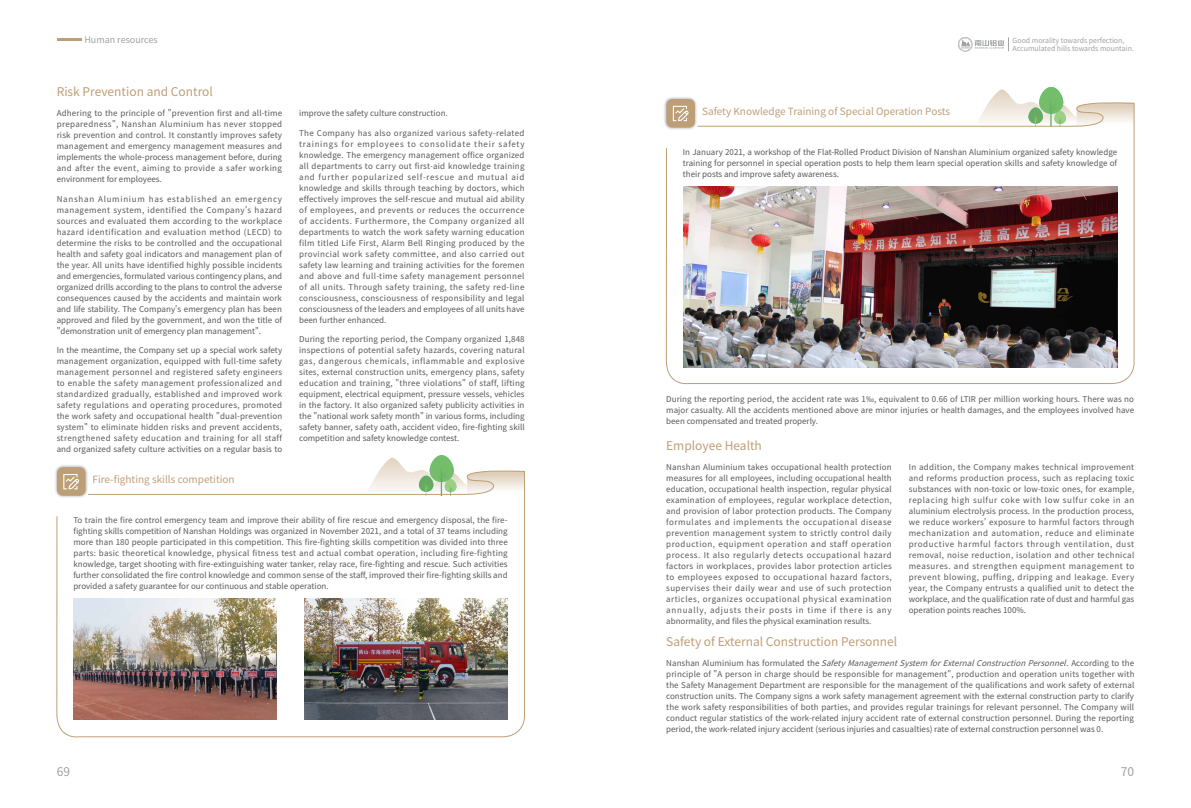
<style>
.page{position:relative;width:1191px;height:808px;background:#fff}
.page>*{position:absolute;margin:0;border:0;box-sizing:border-box;transform-origin:0 0}
.t1{font:12px "Source Han Sans CN";color:#be9e76}
.t2{font:12px "Source Han Sans CN";color:#9fa0a0}
.t3{font:10px "Source Han Sans CN";color:#be9e76}
.t4{font:9px "Source Han Sans CN";color:#9fa0a0}
.t5{font:8px/11px "Source Han Sans CN";color:#595757;text-align:justify}
.t6{font:7px/8px "Source Han Sans CN";color:#9fa0a0}
.s1{font-style:italic}
</style>
<div class="page">
<hr style="left:57px;top:38px;width:25px;height:3px;background:#be9e76">
<svg style="left:958px;top:37px;width:51px;height:15px"></svg>
<div style="left:54px;top:464px;width:35px;height:35px;background:#000;opacity:.4"></div>
<div style="left:57px;top:467px;width:28px;height:29px;background:#be9e76;border-radius:6px"></div>
<div style="left:663px;top:96px;width:35px;height:35px;background:#000;opacity:.4"></div>
<div style="left:666px;top:99px;width:29px;height:29px;background:#be9e76;border-radius:6px"></div>
<svg style="left:429px;top:455px;width:25px;height:27px"></svg>
<svg style="left:379px;top:458px;width:146px;height:13px"></svg>
<svg style="left:1039px;top:87px;width:24px;height:27px"></svg>
<svg style="left:988px;top:90px;width:146px;height:13px"></svg>
<svg style="left:57px;top:471px;width:468px;height:267px"></svg>
<svg style="left:666px;top:103px;width:468px;height:282px"></svg>
<img style="left:73px;top:598px;width:203px;height:122px">
<img style="left:305px;top:599px;width:202px;height:120px">
<img style="left:683px;top:186px;width:434px;height:181px">
<p class="t4" style="left:84px;top:35px;width:75px">Human resources</p>
<h1 class="t1" style="left:57px;top:84px;width:158px">Risk Prevention and Control</h1>
<p class="t5" style="left:57px;top:108px;width:227px">Adhering to the principle of "prevention first and all-time preparedness", Nanshan Aluminium has never stopped risk prevention and control. It constantly improves safety management and emergency management measures and implements the whole-process management before, during and after the event, aiming to provide a safer working environment for employees.</p>
<p class="t5" style="left:57px;top:194px;width:227px">Nanshan Aluminium has established an emergency management system, identified the Company's hazard sources and evaluated them according to the workplace hazard identification and evaluation method (LECD) to determine the risks to be controlled and the occupational health and safety goal indicators and management plan of the year. All units have identified highly possible incidents and emergencies, formulated various contingency plans, and organized drills according to the plans to control the adverse consequences caused by the accidents and maintain work and life stability. The Company's emergency plan has been approved and filed by the government, and won the title of "demonstration unit of emergency plan management".</p>
<p class="t5" style="left:57px;top:345px;width:227px">In the meantime, the Company set up a special work safety management organization, equipped with full-time safety management personnel and registered safety engineers to enable the safety management professionalized and standardized gradually, established and improved work safety regulations and operating procedures, promoted the work safety and occupational health "dual-prevention system" to eliminate hidden risks and prevent accidents, strengthened safety education and training for all staff and organized safety culture activities on a regular basis to</p>
<p class="t3" style="left:92px;top:474px;width:144px">Fire-fighting skills competition</p>
<p class="t5" style="left:299px;top:108px;width:150px">improve the safety culture construction.</p>
<p class="t5" style="left:299px;top:128px;width:227px">The Company has also organized various safety-related trainings for employees to consolidate their safety knowledge. The emergency management office organized all departments to carry out first-aid knowledge training and further popularized self-rescue and mutual aid knowledge and skills through teaching by doctors, which effectively improves the self-rescue and mutual aid ability of employees, and prevents or reduces the occurrence of accidents. Furthermore, the Company organized all departments to watch the work safety warning education film titled Life First, Alarm Bell Ringing produced by the provincial work safety committee, and also carried out safety law learning and training activities for the foremen and above and full-time safety management personnel of all units. Through safety training, the safety red-line consciousness, consciousness of responsibility and legal consciousness of the leaders and employees of all units have been further enhanced.</p>
<p class="t5" style="left:299px;top:334px;width:227px">During the reporting period, the Company organized 1,848 inspections of potential safety hazards, covering natural gas, dangerous chemicals, inflammable and explosive sites, external construction units, emergency plans, safety education and training, "three violations" of staff, lifting equipment, electrical equipment, pressure vessels, vehicles in the factory. It also organized safety publicity activities in the "national work safety month" in various forms, including safety banner, safety oath, accident video, fire-fighting skill competition and safety knowledge contest.</p>
<p class="t5" style="left:73px;top:515px;width:436px">To train the fire control emergency team and improve their ability of fire rescue and emergency disposal, the fire&shy;fighting skills competition of Nanshan Holdings was organized in November 2021, and a total of 37 teams including more than 180 people participated in this competition. This fire-fighting skills competition was divided into three parts: basic theoretical knowledge, physical fitness test and actual combat operation, including fire-fighting knowledge, target shooting with fire-extinguishing water tanker, relay race, fire-fighting and rescue. Such activities further consolidated the fire control knowledge and common sense of the staff, improved their fire-fighting skills and provided a safety guarantee for our continuous and stable operation.</p>
<p class="t3" style="left:702px;top:106px;width:250px">Safety Knowledge Training of Special Operation Posts</p>
<p class="t6" style="left:1012px;top:37px;width:123px">Good morality towards perfection,<br>Accumulated hills towards mountain.</p>
<p class="t5" style="left:683px;top:147px;width:436px">In January 2021, a workshop of the Flat-Rolled Product Division of Nanshan Aluminium organized safety knowledge training for personnel in special operation posts to help them learn special operation skills and safety knowledge of their posts and improve safety awareness.</p>
<p class="t5" style="left:666px;top:394px;width:469px">During the reporting period, the accident rate was 1‰, equivalent to 0.66 of LTIR per million working hours. There was no major casualty. All the accidents mentioned above are minor injuries or health damages, and the employees involved have been compensated and treated properly.</p>
<h1 class="t1" style="left:666px;top:439px;width:97px">Employee Health</h1>
<p class="t5" style="left:666px;top:462px;width:227px">Nanshan Aluminium takes occupational health protection measures for all employees, including occupational health education, occupational health inspection, regular physical examination of employees, regular workplace detection, and provision of labor protection products. The Company formulates and implements the occupational disease prevention management system to strictly control daily production, equipment operation and staff operation process. It also regularly detects occupational hazard factors in workplaces, provides labor protection articles to employees exposed to occupational hazard factors, supervises their daily wear and use of such protection articles, organizes occupational physical examination annually, adjusts their posts in time if there is any abnormality, and files the physical examination results.</p>
<p class="t5" style="left:908px;top:462px;width:227px">In addition, the Company makes technical improvement and reforms production process, such as replacing toxic substances with non-toxic or low-toxic ones, for example, replacing high sulfur coke with low sulfur coke in an aluminium electrolysis process. In the production process, we reduce workers' exposure to harmful factors through mechanization and automation, reduce and eliminate productive harmful factors through ventilation, dust removal, noise reduction, isolation and other technical measures. and strengthen equipment management to prevent blowing, puffing, dripping and leakage. Every year, the Company entrusts a qualified unit to detect the workplace, and the qualification rate of dust and harmful gas operation points reaches 100%.</p>
<p class="t5" style="left:666px;top:658px;width:470px">N a n s h a n A l u m i n i u m h a s fo r m u l a t e d t h e <span class="s1">SafetyManagementSystemforExternalConstructionPersonnel</span>. A c c o r d i n g t o t h e principle of "A person in charge should be responsible for management", production and operation units together with the Safety Management Department are responsible for the management of the qualifications and work safety of external construction units. The Company signs a work safety management agreement with the external construction party to clarify the work safety responsibilities of both parties, and provides regular trainings for relevant personnel. The Company will conduct regular statistics of the work-related injury accident rate of external construction personnel. During the reporting period, the work-related injury accident (serious injuries and casualties) rate of external construction personnel was 0.</p>
<h1 class="t1" style="left:666px;top:635px;width:232px">Safety of External Construction Personnel</h1>
<h1 class="t2" style="left:57px;top:765px;width:15px">69</h1>
<h1 class="t2" style="left:1121px;top:765px;width:15px">70</h1>
</div>
